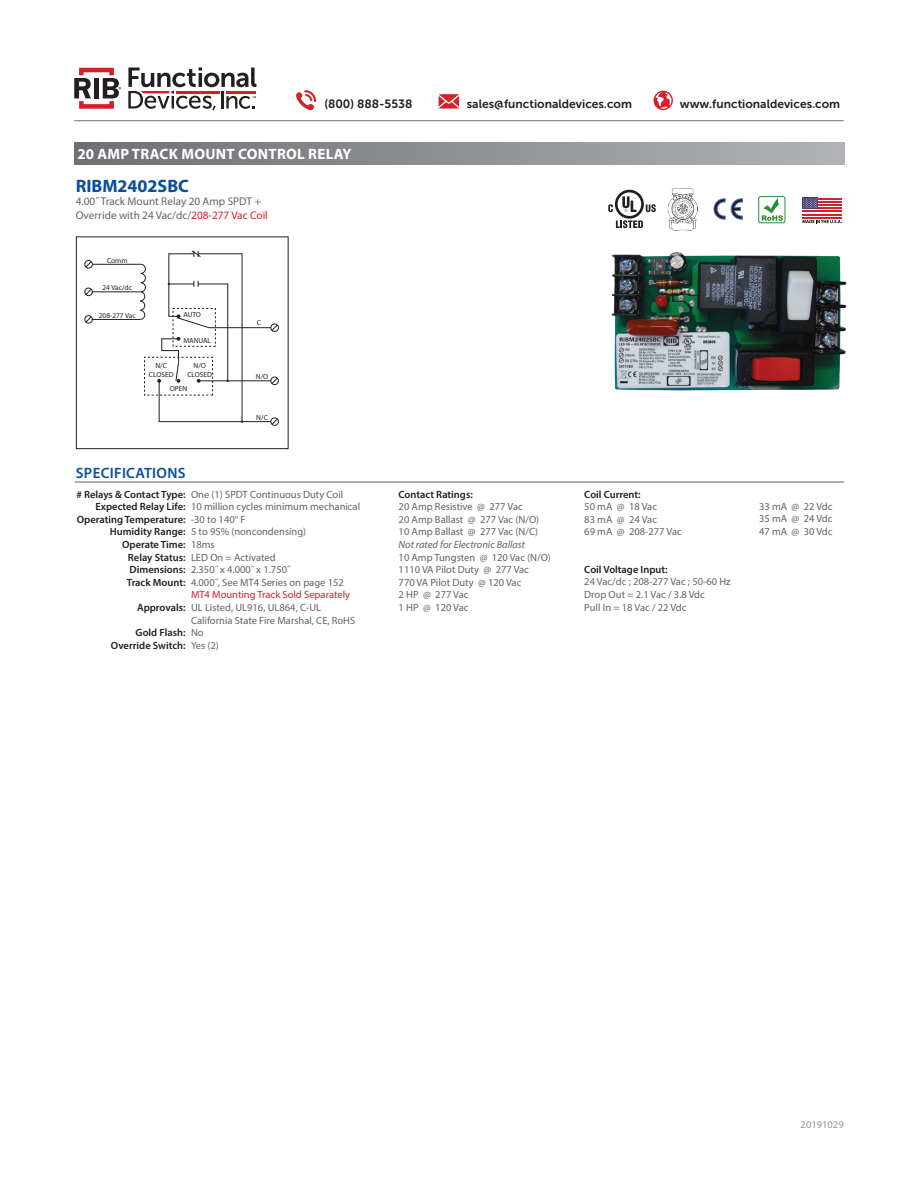
<style>
.page{position:relative;width:918px;height:1188px;background:#fff}
.page>*{position:absolute;margin:0;border:0;box-sizing:border-box;transform-origin:0 0}
.t1{font:700 18px "Myriad Pro";color:#0a4e9a}
.t2{font:700 15px "Myriad Pro";letter-spacing:.02em;color:#fff}
.t3{font:600 15px "Myriad Pro";letter-spacing:.02em;color:#0a4e9a}
.t4{font:12px "Museo Sans 700";color:#231f20}
.t5{font:11.25px/13.5px "Myriad Pro";color:#636366}
.t6{font:10.5px "Myriad Pro";color:#636366}
.t7{font:600 10.5px "Myriad Pro";color:#231f20}
.t8{font:10.5px "Myriad Pro";color:#d5202a}
.t9{font:italic 10.5px "Myriad Pro";color:#636366}
.t10{font:10.5px "Myriad Pro";color:#939598}
.t11{font:7.35px/8.4px "Myriad Pro";color:#231f20;text-align:center}
.s1{color:#d5202a}
</style>
<div class="page">
<hr style="left:74px;top:120px;width:770px;height:1px;background:#6f7073">
<svg style="left:296px;top:90px;width:20px;height:20px"></svg>
<svg style="left:654px;top:91px;width:19px;height:19px"></svg>
<svg style="left:439px;top:94px;width:20px;height:15px"></svg>
<svg style="left:128px;top:68px;width:129px;height:42px"></svg>
<svg style="left:74px;top:68px;width:47px;height:41px"></svg>
<svg style="left:608px;top:190px;width:48px;height:38px"></svg>
<img style="left:668px;top:188px;width:29px;height:43px">
<svg style="left:731px;top:199px;width:12px;height:20px"></svg>
<svg style="left:714px;top:199px;width:11px;height:20px"></svg>
<svg style="left:762px;top:198px;width:21px;height:23px"></svg>
<div style="left:758px;top:196px;width:27px;height:27px;border:1px solid #269039;border-radius:2px"></div>
<svg style="left:802px;top:220px;width:40px;height:3px"></svg>
<svg style="left:802px;top:199px;width:40px;height:17px"></svg>
<hr style="left:802px;top:198px;width:40px;height:1px;background:#d5202a">
<hr style="left:802px;top:201px;width:40px;height:2px;background:#d5202a">
<hr style="left:802px;top:204px;width:40px;height:2px;background:#d5202a">
<hr style="left:802px;top:207px;width:40px;height:2px;background:#d5202a">
<hr style="left:802px;top:211px;width:40px;height:1px;background:#d5202a">
<hr style="left:802px;top:214px;width:40px;height:1px;background:#d5202a">
<hr style="left:802px;top:217px;width:40px;height:2px;background:#d5202a">
<div style="left:802px;top:198px;width:16px;height:11px;background:#3c3a6e"></div>
<svg style="left:803px;top:198px;width:15px;height:11px"></svg>
<div style="left:76px;top:237px;width:212px;height:212px;border:1px solid #231f20"></div>
<svg style="left:140px;top:264px;width:6px;height:56px"></svg>
<hr style="left:92px;top:319px;width:48px;height:1px;background:#231f20">
<hr style="left:92px;top:292px;width:48px;height:1px;background:#231f20">
<hr style="left:92px;top:264px;width:49px;height:1px;background:#231f20">
<div style="left:271px;top:324px;width:8px;height:8px;border:1px solid #231f20;border-radius:50%"></div>
<div style="left:271px;top:377px;width:8px;height:8px;border:1px solid #231f20;border-radius:50%"></div>
<div style="left:271px;top:418px;width:8px;height:8px;border:1px solid #231f20;border-radius:50%"></div>
<div style="left:85px;top:260px;width:8px;height:8px;border:1px solid #231f20;border-radius:50%"></div>
<svg style="left:85px;top:261px;width:7px;height:7px"></svg>
<div style="left:85px;top:288px;width:8px;height:8px;border:1px solid #231f20;border-radius:50%"></div>
<svg style="left:85px;top:288px;width:7px;height:7px"></svg>
<div style="left:85px;top:315px;width:8px;height:8px;border:1px solid #231f20;border-radius:50%"></div>
<svg style="left:85px;top:316px;width:7px;height:7px"></svg>
<svg style="left:157px;top:250px;width:121px;height:175px"></svg>
<img style="left:611px;top:252px;width:236px;height:139px">
<hr style="left:75px;top:482px;width:769px;height:1px;background:#636366">
<div style="left:75px;top:143px;width:769px;height:22px;background:linear-gradient(to right,#6e7073,#b1b2b6)"></div>
<p class="t4" style="left:324px;top:98px;width:90px">(800) 888-5538</p>
<p class="t4" style="left:467px;top:98px;width:167px">sales@functionaldevices.com</p>
<p class="t4" style="left:680px;top:98px;width:162px">www.functionaldevices.com</p>
<p class="t2" style="left:78px;top:145px;width:276px">20 AMP TRACK MOUNT CONTROL RELAY</p>
<p class="t1" style="left:76px;top:174px;width:115px">RIBM2402SBC</p>
<p class="t5" style="left:76px;top:195px;width:194px">4.00˝ Track Mount Relay 20 Amp SPDT +<br>Override with 24 Vac/dc/<span class="s1">208-277 Vac Coil</span></p>
<p class="t11" style="left:107px;top:256px;width:22px">Comm</p>
<p class="t11" style="left:103px;top:283px;width:31px">24 Vac/dc</p>
<p class="t11" style="left:99px;top:311px;width:38px">208-277 Vac</p>
<p class="t11" style="left:183px;top:311px;width:19px">AUTO</p>
<p class="t11" style="left:183px;top:336px;width:29px">MANUAL</p>
<p class="t11" style="left:149px;top:361px;width:26px">N/C<br>CLOSED</p>
<p class="t11" style="left:170px;top:384px;width:19px">OPEN</p>
<p class="t11" style="left:187px;top:361px;width:26px">N/O<br>CLOSED</p>
<p class="t3" style="left:76px;top:463px;width:111px">SPECIFICATIONS</p>
<p class="t11" style="left:257px;top:319px;width:6px">C</p>
<p class="t11" style="left:256px;top:372px;width:14px">N/O</p>
<p class="t11" style="left:256px;top:413px;width:13px">N/C</p>
<p class="t7" style="left:76px;top:487px;width:111px"># Relays &amp; Contact Type:</p>
<p class="t7" style="left:96px;top:500px;width:92px">Expected Relay Life:</p>
<p class="t7" style="left:77px;top:513px;width:110px">Operating Temperature:</p>
<p class="t7" style="left:110px;top:525px;width:77px">Humidity Range:</p>
<p class="t7" style="left:122px;top:538px;width:65px">Operate Time:</p>
<p class="t7" style="left:128px;top:550px;width:59px">Relay Status:</p>
<p class="t7" style="left:130px;top:563px;width:58px">Dimensions:</p>
<p class="t7" style="left:127px;top:576px;width:60px">Track Mount:</p>
<p class="t7" style="left:137px;top:601px;width:50px">Approvals:</p>
<p class="t7" style="left:136px;top:626px;width:52px">Gold Flash:</p>
<p class="t7" style="left:111px;top:639px;width:76px">Override Switch:</p>
<p class="t6" style="left:191px;top:488px;width:154px">One (1) SPDT Continuous Duty Coil</p>
<p class="t6" style="left:191px;top:500px;width:171px">10 million cycles minimum mechanical</p>
<p class="t6" style="left:191px;top:513px;width:56px">-30 to 140° F</p>
<p class="t6" style="left:191px;top:525px;width:117px">5 to 95% (noncondensing)</p>
<p class="t6" style="left:191px;top:538px;width:25px">18ms</p>
<p class="t6" style="left:191px;top:551px;width:86px">LED On = Activated</p>
<p class="t6" style="left:191px;top:563px;width:101px">2.350˝ x 4.000˝ x 1.750˝</p>
<p class="t6" style="left:191px;top:576px;width:154px">4.000˝, See MT4 Series on page 152</p>
<p class="t8" style="left:191px;top:588px;width:161px">MT4 Mounting Track Sold Separately</p>
<p class="t6" style="left:191px;top:601px;width:132px">UL Listed, UL916, UL864, C-UL</p>
<p class="t6" style="left:191px;top:614px;width:166px">California State Fire Marshal, CE, RoHS</p>
<p class="t6" style="left:191px;top:626px;width:14px">No</p>
<p class="t6" style="left:191px;top:639px;width:29px">Yes (2)</p>
<p class="t7" style="left:399px;top:487px;width:76px">Contact Ratings:</p>
<p class="t6" style="left:399px;top:500px;width:126px">20 Amp Resistive @ 277 Vac</p>
<p class="t6" style="left:399px;top:513px;width:142px">20 Amp Ballast @ 277 Vac (N/O)</p>
<p class="t6" style="left:399px;top:525px;width:141px">10 Amp Ballast @ 277 Vac (N/C)</p>
<p class="t9" style="left:399px;top:538px;width:128px">Not rated for Electronic Ballast</p>
<p class="t6" style="left:399px;top:551px;width:154px">10 Amp Tungsten @ 120 Vac (N/O)</p>
<p class="t6" style="left:399px;top:563px;width:132px">1110 VA Pilot Duty @ 277 Vac</p>
<p class="t6" style="left:399px;top:576px;width:124px">770 VA Pilot Duty @ 120 Vac</p>
<p class="t6" style="left:399px;top:588px;width:71px">2 HP @ 277 Vac</p>
<p class="t6" style="left:399px;top:601px;width:71px">1 HP @ 120 Vac</p>
<p class="t7" style="left:584px;top:487px;width:58px">Coil Current:</p>
<p class="t6" style="left:584px;top:500px;width:74px">50 mA @ 18 Vac</p>
<p class="t6" style="left:584px;top:513px;width:74px">83 mA @ 24 Vac</p>
<p class="t6" style="left:584px;top:525px;width:99px">69 mA @ 208-277 Vac</p>
<p class="t7" style="left:584px;top:563px;width:85px">Coil Voltage Input:</p>
<p class="t6" style="left:584px;top:575px;width:148px">24 Vac/dc ; 208-277 Vac ; 50-60 Hz</p>
<p class="t6" style="left:584px;top:588px;width:122px">Drop Out = 2.1 Vac / 3.8 Vdc</p>
<p class="t6" style="left:584px;top:601px;width:104px">Pull In = 18 Vac / 22 Vdc</p>
<p class="t6" style="left:759px;top:500px;width:75px">33 mA @ 22 Vdc</p>
<p class="t6" style="left:759px;top:512px;width:75px">35 mA @ 24 Vdc</p>
<p class="t6" style="left:759px;top:525px;width:75px">47 mA @ 30 Vdc</p>
<p class="t10" style="left:801px;top:1118px;width:45px">20191029</p>
</div>
